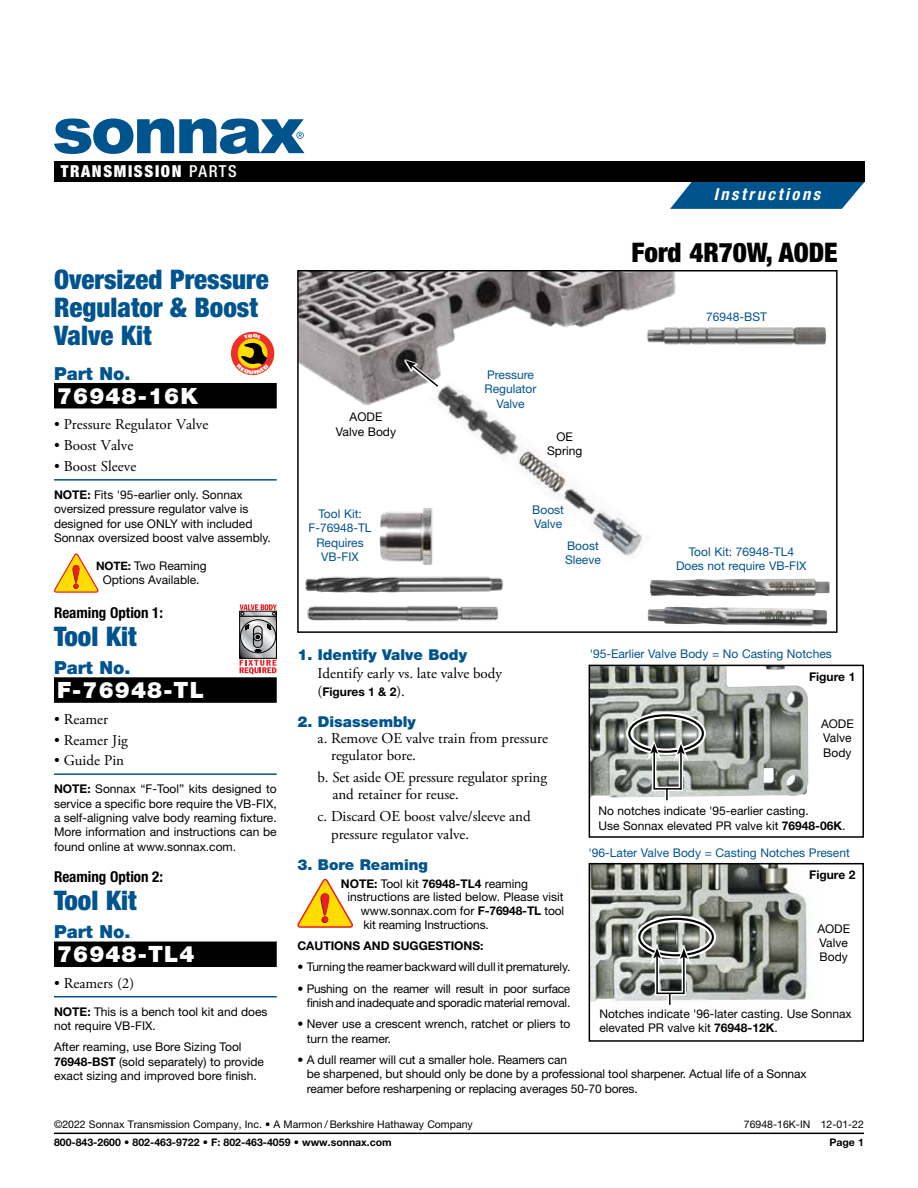
<style>
.page{position:relative;width:918px;height:1188px;background:#fff}
.page>*{position:absolute;margin:0;border:0;box-sizing:border-box;transform-origin:0 0}
.t1{font:900 condensed 27px/27.8px "Helvetica Neue LT Std";color:#00548e}
.t2{font:900 condensed 27px "Helvetica Neue LT Std";color:#000}
.t3{font:900 22.5px "Helvetica Neue LT Std";letter-spacing:.05em;color:#fff}
.t4{font:900 18px "Helvetica Neue LT Std";color:#00548e}
.t5{font:900 condensed 16.5px "Helvetica Neue LT Std";letter-spacing:.1em;color:#fff}
.t6{font:italic 700 condensed 16.5px "Helvetica Neue LT Std";letter-spacing:.155em;color:#fff}
.t7{font:15px/16.5px "Adobe Garamond Pro";color:#000}
.t8{font:900 15px "Helvetica Neue LT Std";color:#00548e}
.t9{font:700 condensed 15px "Helvetica Neue LT Std";color:#000}
.t10{font:12px/14.4px "Helvetica Neue LT Std";color:#000}
.t11{font:12px/14.4px "Helvetica Neue LT Std";color:#00548e;text-align:center}
.t12{font:12px/14.4px "Helvetica Neue LT Std";letter-spacing:-.02em;color:#000;text-align:right}
.t13{font:700 12px "Helvetica Neue LT Std";color:#000}
.t14{font:10.5px "Helvetica Neue LT Std";color:#000}
.t15{font:700 10.5px "Helvetica Neue LT Std";color:#000}
.s1{font-weight:500}
.s2{font-weight:700}
.s3{font-weight:700;font-size:11.7px}
.s4{font-family:"Adobe Garamond Pro";font-weight:400;font-size:15px}
.s5{font-weight:400}
</style>
<div class="page">
<div style="left:54px;top:383px;width:223px;height:25px;background:#000"></div>
<hr style="left:54px;top:479px;width:223px;height:2px;background:#00548e">
<div style="left:54px;top:677px;width:223px;height:26px;background:#000"></div>
<hr style="left:54px;top:773px;width:223px;height:2px;background:#00548e">
<div style="left:54px;top:942px;width:223px;height:25px;background:#000"></div>
<hr style="left:54px;top:996px;width:223px;height:1px;background:#00548e">
<svg style="left:54px;top:553px;width:45px;height:40px"></svg>
<svg style="left:240px;top:660px;width:37px;height:14px"></svg>
<svg style="left:241px;top:653px;width:34px;height:4px"></svg>
<div style="left:239px;top:616px;width:38px;height:43px;border:1px solid #000"></div>
<svg style="left:239px;top:604px;width:38px;height:49px;background:#a09395"></svg>
<svg style="left:298px;top:879px;width:55px;height:49px"></svg>
<img style="left:300px;top:273px;width:514px;height:334px">
<div style="left:297px;top:270px;width:541px;height:363px;border:2px solid #000"></div>
<img style="left:428px;top:381px;width:224px;height:183px">
<svg style="left:404px;top:359px;width:36px;height:29px"></svg>
<svg style="left:406px;top:360px;width:34px;height:28px"></svg>
<img style="left:301px;top:505px;width:207px;height:117px">
<img style="left:650px;top:579px;width:180px;height:18px">
<img style="left:648px;top:607px;width:179px;height:19px">
<img style="left:647px;top:327px;width:179px;height:18px">
<img style="left:592px;top:668px;width:217px;height:130px">
<div style="left:589px;top:665px;width:275px;height:173px;border:2px solid #000"></div>
<div style="left:626px;top:712px;width:80px;height:43px;border:6px solid #fff;border-radius:50%"></div>
<div style="left:628px;top:714px;width:76px;height:39px;border:2px solid #000;border-radius:50%"></div>
<svg style="left:647px;top:740px;width:42px;height:60px"></svg>
<img style="left:592px;top:866px;width:220px;height:136px">
<div style="left:589px;top:863px;width:275px;height:179px;border:2px solid #000"></div>
<div style="left:636px;top:916px;width:80px;height:43px;border:6px solid #fff;border-radius:50%"></div>
<div style="left:638px;top:918px;width:76px;height:38px;border:2px solid #000;border-radius:50%"></div>
<svg style="left:649px;top:945px;width:42px;height:60px"></svg>
<hr style="left:54px;top:1133px;width:810px;height:1px;background:#000">
<svg style="left:670px;top:182px;width:195px;height:27px;background:#1e689b"></svg>
<div style="left:54px;top:161px;width:811px;height:21px;background:#000"></div>
<svg style="left:54px;top:119px;width:250px;height:35px"></svg>
<svg style="left:231px;top:332px;width:43px;height:43px"></svg>
<h3 class="t5" style="left:61px;top:161px;width:178px">TRANSMISSION <span class="s1">PARTS</span></h3>
<h1 class="t1" style="left:54px;top:265px;width:216px">Oversized Pressure<br>Regulator &amp; Boost<br>Valve Kit</h1>
<h3 class="t4" style="left:54px;top:363px;width:78px">Part No.</h3>
<h2 class="t3" style="left:57px;top:382px;width:142px">76948-16K</h2>
<p class="t7" style="left:54px;top:417px;width:156px">• Pressure Regulator Valve</p>
<p class="t7" style="left:54px;top:438px;width:81px">• Boost Valve</p>
<p class="t7" style="left:54px;top:459px;width:84px">• Boost Sleeve</p>
<p class="t10" style="left:54px;top:487px;width:218px"><span class="s2">NOTE:</span> Fits '95-earlier only. Sonnax oversized pressure regulator valve is designed for use ONLY with included Sonnax oversized boost valve assembly.</p>
<p class="t10" style="left:96px;top:558px;width:112px;text-align:center"><span class="s3">NOTE:</span> Two Reaming<br>Options Available.</p>
<p class="t9" style="left:54px;top:604px;width:111px">Reaming Option 1:</p>
<h1 class="t1" style="left:54px;top:622px;width:84px">Tool Kit</h1>
<h3 class="t4" style="left:54px;top:657px;width:78px">Part No.</h3>
<h2 class="t3" style="left:57px;top:677px;width:148px">F-76948-TL</h2>
<p class="t7" style="left:54px;top:711px;width:56px">• Reamer</p>
<p class="t7" style="left:54px;top:732px;width:75px">• Reamer Jig</p>
<p class="t7" style="left:54px;top:753px;width:72px">• Guide Pin</p>
<p class="t10" style="left:54px;top:782px;width:224px;text-align:justify"><span class="s2">NOTE:</span> Sonnax “F-Tool” kits designed to service a specific bore require the VB-FIX, a self-aligning valve body reaming fixture.<br>More information and instructions can be found online at www.sonnax.com.</p>
<p class="t9" style="left:54px;top:868px;width:111px">Reaming Option 2:</p>
<h1 class="t1" style="left:54px;top:886px;width:84px">Tool Kit</h1>
<h3 class="t4" style="left:54px;top:921px;width:78px">Part No.</h3>
<h2 class="t3" style="left:57px;top:941px;width:139px">76948-TL4</h2>
<p class="t7" style="left:54px;top:975px;width:82px">• Reamers (2)</p>
<p class="t10" style="left:54px;top:1004px;width:215px"><span class="s2">NOTE:</span> This is a bench tool kit and does not require VB-FIX.</p>
<p class="t10" style="left:54px;top:1040px;width:212px">After reaming, use Bore Sizing Tool<br><span class="s2">76948-BST</span> (sold separately) to provide exact sizing and improved bore finish.</p>
<h3 class="t6" style="left:714px;top:185px;width:108px">Instructions</h3>
<h1 class="t2" style="left:632px;top:236px;width:208px">Ford 4R70W, AODE</h1>
<p class="t10" style="left:336px;top:409px;width:62px;text-align:center">AODE<br>Valve Body</p>
<p class="t11" style="left:308px;top:506px;width:65px">Tool Kit:<br>F-76948-TL<br>Requires<br>VB-FIX</p>
<p class="t11" style="left:485px;top:367px;width:53px">Pressure<br>Regulator<br>Valve</p>
<p class="t10" style="left:547px;top:429px;width:37px;text-align:center">OE<br>Spring</p>
<p class="t11" style="left:532px;top:502px;width:33px;text-align:left">Boost<br>Valve</p>
<p class="t11" style="left:565px;top:538px;width:37px;text-align:left">Boost<br>Sleeve</p>
<p class="t11" style="left:706px;top:309px;width:62px">76948-BST</p>
<p class="t11" style="left:676px;top:544px;width:132px">Tool Kit: 76948-TL4<br>Does not require VB-FIX</p>
<p class="t11" style="left:590px;top:646px;width:244px">'95-Earlier Valve Body = No Casting Notches</p>
<p class="t8" style="left:297px;top:645px;width:171px">1. Identify Valve Body</p>
<p class="t7" style="left:318px;top:665px;width:186px">Identify early vs. late valve body</p>
<p class="t13" style="left:318px;top:684px;width:89px"><span class="s4">(</span>Figures 1 &amp; 2<span class="s4">).</span></p>
<p class="t8" style="left:297px;top:712px;width:120px">2. Disassembly</p>
<p class="t7" style="left:331px;top:731px;width:218px;text-indent:-14px">a. Remove OE valve train from pressure regulator bore.</p>
<p class="t7" style="left:332px;top:770px;width:216px;text-indent:-15px">b. Set aside OE pressure regulator spring and retainer for reuse.</p>
<p class="t7" style="left:331px;top:808px;width:201px;line-height:18px;text-indent:-14px">c. Discard OE boost valve/sleeve and pressure regulator valve.</p>
<p class="t8" style="left:297px;top:855px;width:132px">3. Bore Reaming</p>
<p class="t13" style="left:341px;top:876px;width:189px">NOTE: <span class="s5">Tool kit</span> 76948-TL4 <span class="s5">reaming</span></p>
<p class="t10" style="left:348px;top:890px;width:218px">instructions are listed below. Please visit</p>
<p class="t10" style="left:361px;top:903px;width:205px">www.sonnax.com for <span class="s2">F-76948-TL</span> tool</p>
<p class="t10" style="left:363px;top:918px;width:127px">kit reaming Instructions.</p>
<p class="t13" style="left:297px;top:939px;width:188px">CAUTIONS AND SUGGESTIONS:</p>
<p class="t10" style="left:297px;top:960px;width:274px">• Turning the reamer backward will dull it prematurely.</p>
<p class="t12" style="left:297px;top:981px;width:274px">• Pushing on the reamer will result in poor surface finish and inadequate and sporadic material removal.</p>
<p class="t10" style="left:307px;top:1017px;width:265px;text-indent:-9px">• Never use a crescent wrench, ratchet or pliers to turn the reamer.</p>
<p class="t10" style="left:307px;top:1052px;width:501px;text-indent:-9px">• A dull reamer will cut a smaller hole. Reamers can<br>be sharpened, but should only be done by a professional tool sharpener. Actual life of a Sonnax reamer before resharpening or replacing averages 50-70 bores.</p>
<p class="t13" style="left:809px;top:669px;width:48px">Figure 1</p>
<p class="t10" style="left:821px;top:716px;width:34px">AODE<br>Valve<br>Body</p>
<p class="t10" style="left:599px;top:804px;width:248px">No notches indicate '95-earlier casting.<br>Use Sonnax elevated PR valve kit <span class="s2">76948-06K</span>.</p>
<p class="t11" style="left:589px;top:846px;width:263px">'96-Later Valve Body = Casting Notches Present</p>
<p class="t13" style="left:809px;top:868px;width:48px">Figure 2</p>
<p class="t10" style="left:817px;top:921px;width:34px">AODE<br>Valve<br>Body</p>
<p class="t10" style="left:599px;top:1006px;width:254px">Notches indicate '96-later casting. Use Sonnax elevated PR valve kit <span class="s2">76948-12K</span>.</p>
<p class="t14" style="left:54px;top:1118px;width:420px">©2022 Sonnax Transmission Company, Inc. • A Marmon / Berkshire Hathaway Company</p>
<p class="t14" style="left:744px;top:1118px;width:122px">76948-16K-IN 12-01-22</p>
<p class="t15" style="left:54px;top:1136px;width:339px">800-843-2600 • 802-463-9722 • F: 802-463-4059 • www.sonnax.com</p>
<p class="t15" style="left:829px;top:1136px;width:36px">Page 1</p>
</div>
